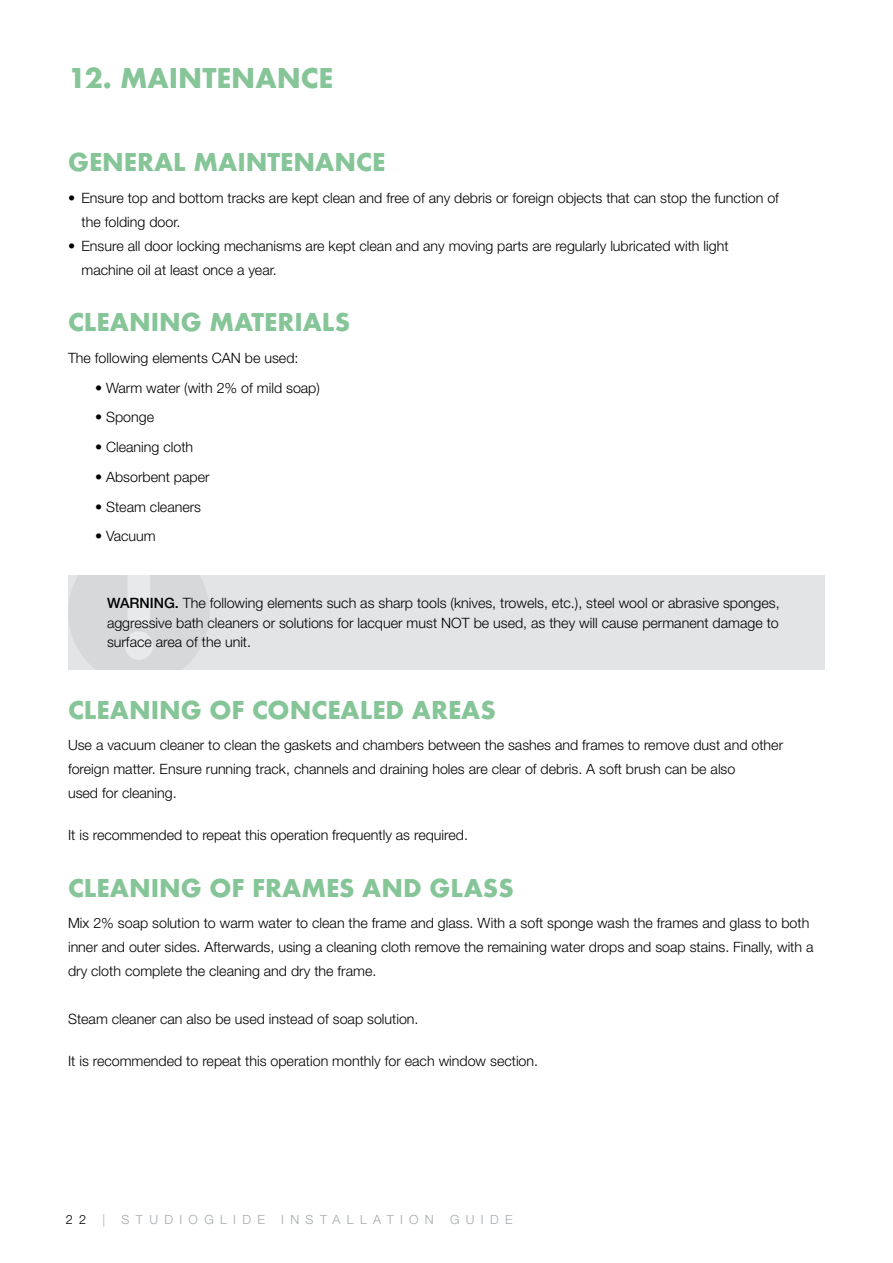
<style>
.page{position:relative;width:893px;height:1263px;background:#fff}
.page>*{position:absolute;margin:0;border:0;box-sizing:border-box;transform-origin:0 0}
.t1{font:30px "Futura Bld";color:#85c597}
.t2{font:27px "Futura Bld";color:#85c597}
.t3{font:300 14.25px/24px "Helvetica Neue LT Std";color:#000}
.t4{font:300 12.75px "Helvetica Neue LT Std";letter-spacing:.5em;color:#a4a9ac}
.t5{font:300 12.75px "Helvetica Neue LT Std";color:#000}
.s1{font-weight:500}
</style>
<div class="page">
<div style="left:68px;top:575px;width:757px;height:95px;background:#e3e4e6"></div>
<svg style="left:68px;top:575px;width:141px;height:95px"></svg>
<h1 class="t1" style="left:68px;top:58px;width:267px">12. MAINTENANCE</h1>
<h2 class="t2" style="left:68px;top:144px;width:319px">GENERAL MAINTENANCE</h2>
<p class="t3" style="left:82px;top:185px;width:699px;text-indent:-13px">• Ensure top and bottom tracks are kept clean and free of any debris or foreign objects that can stop the function of the folding door.</p>
<p class="t3" style="left:82px;top:233px;width:648px;text-indent:-13px">• Ensure all door locking mechanisms are kept clean and any moving parts are regularly lubricated with light machine oil at least once a year.</p>
<h2 class="t2" style="left:68px;top:304px;width:284px">CLEANING MATERIALS</h2>
<p class="t3" style="left:68px;top:345px;width:232px">The following elements CAN be used:</p>
<p class="t3" style="left:95px;top:375px;width:226px">• Warm water (with 2% of mild soap)</p>
<p class="t3" style="left:95px;top:405px;width:61px">• Sponge</p>
<p class="t3" style="left:95px;top:435px;width:100px">• Cleaning cloth</p>
<p class="t3" style="left:95px;top:464px;width:116px">• Absorbent paper</p>
<p class="t3" style="left:95px;top:494px;width:108px">• Steam cleaners</p>
<p class="t3" style="left:95px;top:524px;width:62px">• Vacuum</p>
<p class="t3" style="left:107px;top:593px;width:674px;line-height:19.5px;text-align:justify"><span class="s1">WARNING.</span> The following elements such as sharp tools (knives, trowels, etc.), steel wool or abrasive sponges, aggressive bath cleaners or solutions for lacquer must NOT be used, as they will cause permanent damage to surface area of the unit.</p>
<h2 class="t2" style="left:68px;top:692px;width:429px">CLEANING OF CONCEALED AREAS</h2>
<p class="t3" style="left:68px;top:733px;width:717px">Use a vacuum cleaner to clean the gaskets and chambers between the sashes and frames to remove dust and other foreign matter. Ensure running track, channels and draining holes are clear of debris. A soft brush can be also<br>used for cleaning.</p>
<p class="t3" style="left:68px;top:823px;width:401px">It is recommended to repeat this operation frequently as required.</p>
<h2 class="t2" style="left:68px;top:870px;width:447px">CLEANING OF FRAMES AND GLASS</h2>
<p class="t3" style="left:68px;top:911px;width:747px">Mix 2% soap solution to warm water to clean the frame and glass. With a soft sponge wash the frames and glass to both inner and outer sides. Afterwards, using a cleaning cloth remove the remaining water drops and soap stains. Finally, with a dry cloth complete the cleaning and dry the frame.</p>
<p class="t3" style="left:68px;top:1007px;width:352px">Steam cleaner can also be used instead of soap solution.</p>
<p class="t3" style="left:68px;top:1049px;width:472px">It is recommended to repeat this operation monthly for each window section.</p>
<p class="t5" style="left:66px;top:1212px;width:22px">2 2</p>
<p class="t4" style="left:103px;top:1212px;width:4px">|</p>
<p class="t4" style="left:122px;top:1212px;width:145px">STUDIOGLIDE</p>
<p class="t4" style="left:281px;top:1212px;width:154px">INSTALLATION</p>
<p class="t4" style="left:450px;top:1212px;width:64px">GUIDE</p>
</div>
